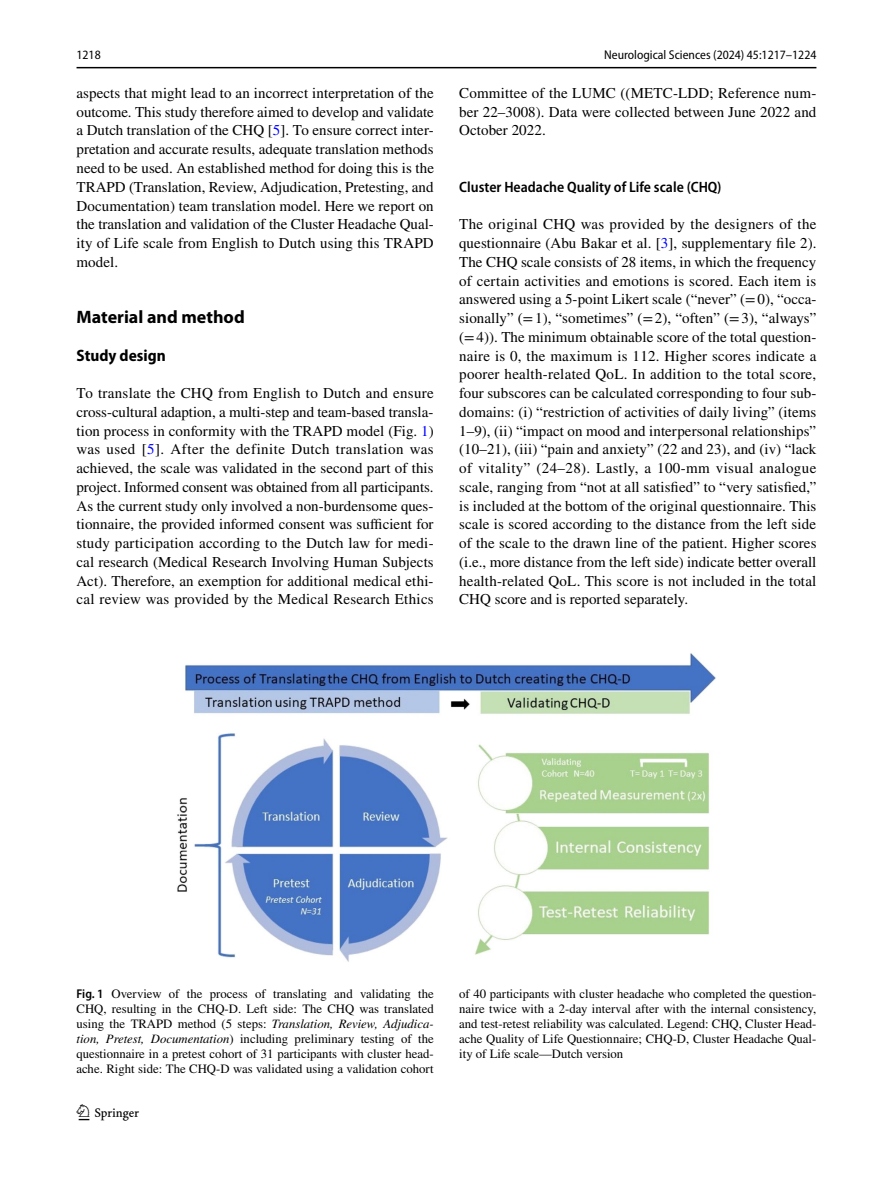
<style>
.page{position:relative;width:893px;height:1187px;background:#fff}
.page>*{position:absolute;margin:0;border:0;box-sizing:border-box;transform-origin:0 0}
.t1{font:22.5px "Springnew Regular 2";color:#000}
.t2{font:700 18px "Myriad Pro";color:#000}
.t3{font:700 semi-condensed 16.5px "Myriad Pro";color:#000}
.t4{font:15px/18.8px "STIX";letter-spacing:.005em;color:#000;text-align:justify}
.t5{font:600 semi-condensed 15px "Myriad Pro";color:#000}
.t6{font:12.75px/15px "STIX";color:#000;text-align:justify}
.t7{font:semi-condensed 12.75px "Myriad Pro";color:#000}
.s1{color:#00f}
.s2{font-family:"Myriad Pro";font-weight:600;font-stretch:semi-condensed}
.s3{font-style:italic}
</style>
<div class="page">
<hr style="left:77px;top:67px;width:739px;height:1px;background:#000">
<img style="left:177px;top:653px;width:539px;height:309px">
<p class="t7" style="left:77px;top:48px;width:26px">1218</p>
<p class="t7" style="left:604px;top:48px;width:214px">Neurological Sciences (2024) 45:1217–1224</p>
<p class="t4" style="left:77px;top:84px;width:359px">aspects that might lead to an incorrect interpretation of the outcome. This study therefore aimed to develop and validate a Dutch translation of the CHQ [<span class="s1">5</span>]. To ensure correct inter&shy;pretation and accurate results, adequate translation methods need to be used. An established method for doing this is the TRAPD (Translation, Review, Adjudication, Pretesting, and Documentation) team translation model. Here we report on the translation and validation of the Cluster Headache Qual&shy;ity of Life scale from English to Dutch using this TRAPD model.</p>
<p class="t2" style="left:77px;top:305px;width:170px">Material and method</p>
<p class="t3" style="left:77px;top:346px;width:91px">Study design</p>
<p class="t4" style="left:77px;top:384px;width:359px">To translate the CHQ from English to Dutch and ensure cross-cultural adaption, a multi-step and team-based transla&shy;tion process in conformity with the TRAPD model (Fig. <span class="s1">1</span>) was used [<span class="s1">5</span>]. After the definite Dutch translation was achieved, the scale was validated in the second part of this project. Informed consent was obtained from all participants.<br>As the current study only involved a non-burdensome ques&shy;tionnaire, the provided informed consent was sufficient for study participation according to the Dutch law for medi&shy;cal research (Medical Research Involving Human Subjects Act). Therefore, an exemption for additional medical ethi&shy;cal review was provided by the Medical Research Ethics</p>
<p class="t4" style="left:459px;top:84px;width:359px">Committee of the LUMC ((METC-LDD; Reference num&shy;ber 22–3008). Data were collected between June 2022 and October 2022.</p>
<p class="t5" style="left:459px;top:178px;width:264px">Cluster Headache Quality of Life scale (CHQ)</p>
<p class="t4" style="left:459px;top:216px;width:359px">The original CHQ was provided by the designers of the questionnaire (Abu Bakar et al. [<span class="s1">3</span>], supplementary file 2).<br>The CHQ scale consists of 28 items, in which the frequency of certain activities and emotions is scored. Each item is answered using a 5-point Likert scale (“never” (=0), “occa&shy;sionally” (=1), “sometimes” (=2), “often” (=3), “always” (=4)). The minimum obtainable score of the total question&shy;naire is 0, the maximum is 112. Higher scores indicate a poorer health-related QoL. In addition to the total score, four subscores can be calculated corresponding to four sub&shy;domains: (i) “restriction of activities of daily living” (items 1–9), (ii) “impact on mood and interpersonal relationships” (10–21), (iii) “pain and anxiety” (22 and 23), and (iv) “lack of vitality” (24–28). Lastly, a 100-mm visual analogue scale, ranging from “not at all satisfied” to “very satisfied,” is included at the bottom of the original questionnaire. This scale is scored according to the distance from the left side of the scale to the drawn line of the patient. Higher scores (i.e., more distance from the left side) indicate better overall health-related QoL. This score is not included in the total CHQ score and is reported separately.</p>
<p class="t6" style="left:77px;top:986px;width:359px"><span class="s2">Fig. 1</span> Overview of the process of translating and validating the CHQ, resulting in the CHQ-D. Left side: The CHQ was translated using the TRAPD method (5 steps: <span class="s3">Translation, Review, Adjudica&shy;tion, Pretest, Documentation</span>) including preliminary testing of the questionnaire in a pretest cohort of 31 participants with cluster head&shy;ache. Right side: The CHQ-D was validated using a validation cohort</p>
<p class="t6" style="left:459px;top:986px;width:359px">of 40 participants with cluster headache who completed the question&shy;naire twice with a 2-day interval after with the internal consistency, and test-retest reliability was calculated. Legend: CHQ, Cluster Head&shy;ache Quality of Life Questionnaire; CHQ-D, Cluster Headache Qual&shy;ity of Life scale—Dutch version</p>
<h1 class="t1" style="left:79px;top:1104px;width:62px">1 3</h1>
</div>
